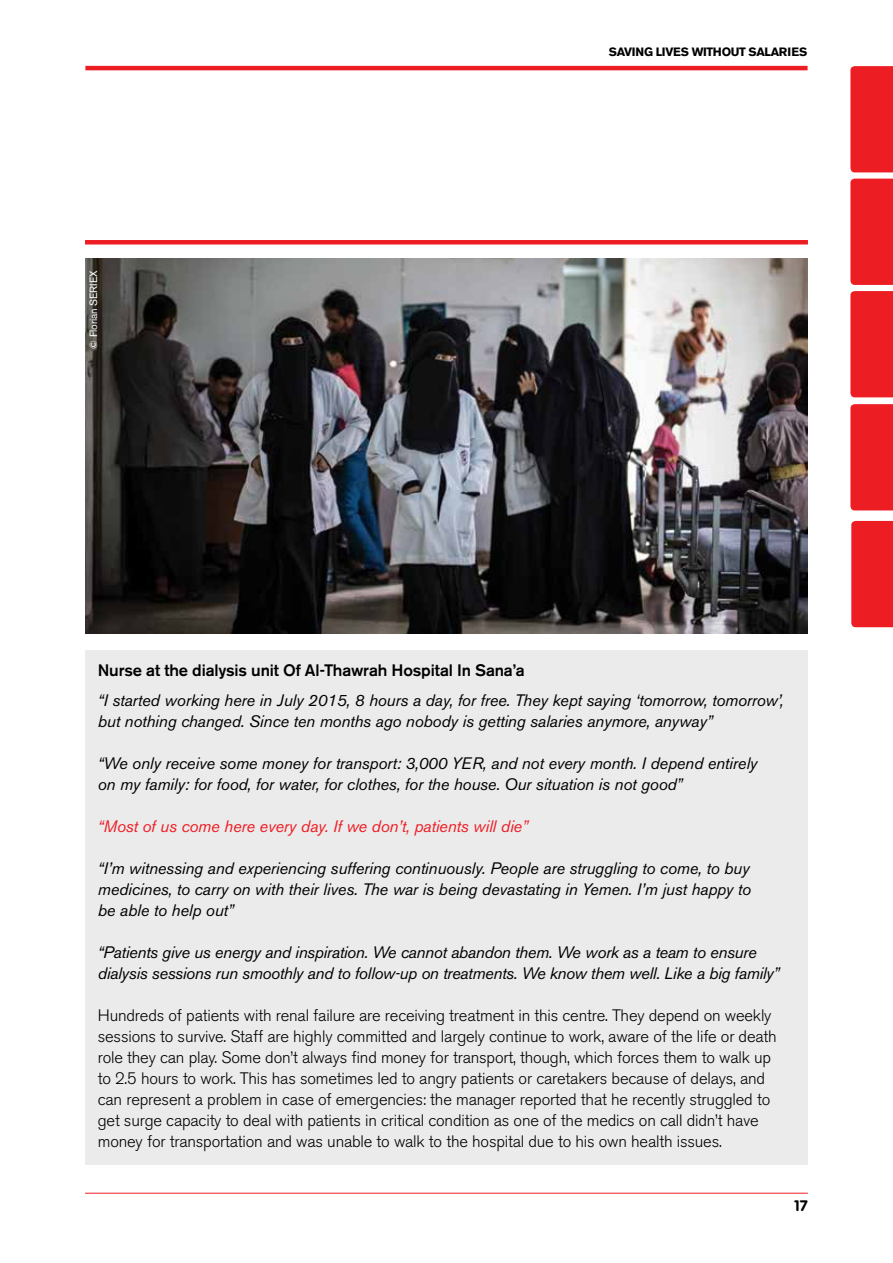
<style>
.page{position:relative;width:893px;height:1263px;background:#fff}
.page>*{position:absolute;margin:0;border:0;box-sizing:border-box;transform-origin:0 0}
.t1{font:italic 16.5px/21px "Akzidenz Grotesk BE";letter-spacing:-.01em;color:#000}
.t2{font:300 16.5px/21px "Akzidenz Grotesk BE";letter-spacing:-.01em;color:#000}
.t3{font:italic 16.5px "Akzidenz Grotesk BE";letter-spacing:-.01em;color:#ed1d24}
.t4{font:500 16.5px "Akzidenz Grotesk BE";letter-spacing:-.01em;color:#000}
.t5{font:700 15px "VAG Rounded";color:#000}
.t6{font:700 12px "Akzidenz Grotesk BE";letter-spacing:-.03em;color:#000}
.t7{font:10.5px "Akzidenz Grotesk BE";letter-spacing:-.02em;color:#fff}
</style>
<div class="page">
<hr style="left:85px;top:240px;width:723px;height:4px;background:#ed1d24">
<div style="left:850px;top:404px;width:43px;height:106px;background:#ed1d24"></div>
<div style="left:851px;top:521px;width:42px;height:106px;background:#ed1d24"></div>
<div style="left:850px;top:179px;width:43px;height:106px;background:#ed1d24"></div>
<div style="left:850px;top:66px;width:43px;height:106px;background:#ed1d24"></div>
<div style="left:850px;top:291px;width:43px;height:106px;background:#ed1d24"></div>
<hr style="left:85px;top:66px;width:722px;height:4px;background:#ed1d24">
<hr style="left:85px;top:1193px;width:722px;height:1px;background:#ed1d24">
<div style="left:85px;top:651px;width:723px;height:514px;background:#e6e7e8"></div>
<img style="left:85px;top:258px;width:723px;height:376px">
<p class="t7" style="left:87px;top:348px;width:80px;rotate:-90deg">© Florian SERIEX</p>
<p class="t6" style="left:609px;top:45px;width:200px">SAVING LIVES WITHOUT SALARIES</p>
<p class="t4" style="left:98px;top:661px;width:429px">Nurse at the dialysis unit Of Al-Thawrah Hospital In Sana’a</p>
<p class="t1" style="left:98px;top:690px;width:687px">“I started working here in July 2015, 8 hours a day, for free. They kept saying ‘tomorrow, tomorrow’, but nothing changed. Since ten months ago nobody is getting salaries anymore, anyway”</p>
<p class="t1" style="left:98px;top:753px;width:661px">“We only receive some money for transport: 3,000 YER, and not every month. I depend entirely on my family: for food, for water, for clothes, for the house. Our situation is not good”</p>
<p class="t3" style="left:98px;top:816px;width:432px">“Most of us come here every day. If we don’t, patients will die”</p>
<p class="t1" style="left:98px;top:858px;width:655px;text-align:justify">“I’m witnessing and experiencing suffering continuously. People are struggling to come, to buy medicines, to carry on with their lives. The war is being devastating in Yemen. I’m just happy to be able to help out”</p>
<p class="t1" style="left:98px;top:942px;width:683px">“Patients give us energy and inspiration. We cannot abandon them. We work as a team to ensure dialysis sessions run smoothly and to follow-up on treatments. We know them well. Like a big family”</p>
<p class="t2" style="left:98px;top:1005px;width:680px">Hundreds of patients with renal failure are receiving treatment in this centre. They depend on weekly sessions to survive. Staff are highly committed and largely continue to work, aware of the life or death role they can play. Some don’t always find money for transport, though, which forces them to walk up to 2.5 hours to work. This has sometimes led to angry patients or caretakers because of delays, and can represent a problem in case of emergencies: the manager reported that he recently struggled to get surge capacity to deal with patients in critical condition as one of the medics on call didn’t have money for transportation and was unable to walk to the hospital due to his own health issues.</p>
<p class="t5" style="left:794px;top:1197px;width:15px">17</p>
</div>
